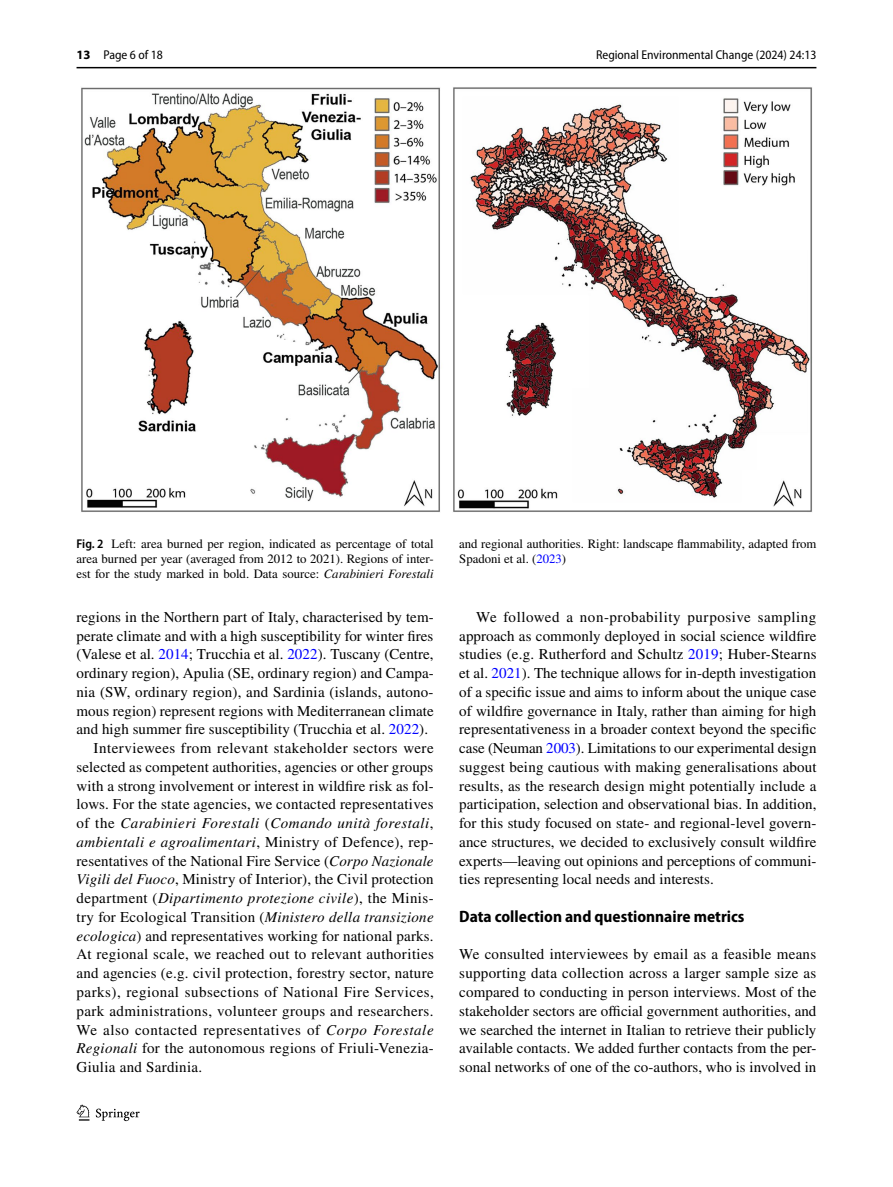
<style>
.page{position:relative;width:893px;height:1187px;background:#fff}
.page>*{position:absolute;margin:0;border:0;box-sizing:border-box;transform-origin:0 0}
.t1{font:700 semi-condensed 16.5px "Myriad Pro";color:#000}
.t2{font:15px/18.8px "STIX";letter-spacing:.01em;color:#000;text-align:justify}
.t3{font:italic 15px "STIX";letter-spacing:.025em;color:#000}
.t4{font:15px "STIX";letter-spacing:.035em;color:#000}
.t5{font:15px "STIX";letter-spacing:.03em;color:#000}
.t6{font:15px "STIX";letter-spacing:.04em;color:#000}
.t7{font:12.75px/15px "STIX";color:#000;text-align:justify}
.t8{font:semi-condensed 12.75px "Myriad Pro";color:#000}
.s1{font-weight:700;font-stretch:normal}
.s2{font-family:"Myriad Pro";font-weight:600;font-stretch:semi-condensed}
.s3{font-style:italic}
.s4{color:#00f}
.s5{font-style:normal}
</style>
<div class="page">
<hr style="left:77px;top:67px;width:739px;height:1px;background:#000">
<svg style="left:77px;top:1104px;width:12px;height:16px"></svg>
<svg style="left:96px;top:1108px;width:44px;height:12px"></svg>
<img style="left:81px;top:87px;width:731px;height:425px">
<p class="t8" style="left:77px;top:48px;width:88px"><span class="s1">13</span> Page 6 of 18</p>
<p class="t8" style="left:596px;top:48px;width:222px">Regional Environmental Change (2024) 24:13</p>
<p class="t7" style="left:77px;top:537px;width:359px"><span class="s2">Fig. 2</span> Left: area burned per region, indicated as percentage of total area burned per year (averaged from 2012 to 2021). Regions of inter&shy;est for the study marked in bold. Data source: <span class="s3">Carabinieri Forestali</span></p>
<p class="t7" style="left:459px;top:537px;width:359px">and regional authorities. Right: landscape flammability, adapted from<br>Spadoni et al. (<span class="s4">2023</span>)</p>
<p class="t2" style="left:77px;top:608px;width:359px">regions in the Northern part of Italy, characterised by tem-</p>
<p class="t2" style="left:77px;top:627px;width:358px">perate climate and with a high susceptibility for winter fires</p>
<p class="t2" style="left:77px;top:646px;width:359px">(Valese et al. <span class="s4">2014</span>; Trucchia et al. <span class="s4">2022</span>). Tuscany (Centre,</p>
<p class="t2" style="left:77px;top:664px;width:359px">ordinary region), Apulia (SE, ordinary region) and Campa-</p>
<p class="t2" style="left:77px;top:683px;width:359px">nia (SW, ordinary region), and Sardinia (islands, autono-</p>
<p class="t2" style="left:77px;top:702px;width:359px">mous region) represent regions with Mediterranean climate</p>
<p class="t2" style="left:77px;top:721px;width:353px">and high summer fire susceptibility (Trucchia et al. <span class="s4">2022</span>).</p>
<p class="t4" style="left:94px;top:737px;width:342px">Interviewees from relevant stakeholder sectors were</p>
<p class="t2" style="left:77px;top:758px;width:358px">selected as competent authorities, agencies or other groups</p>
<p class="t2" style="left:77px;top:777px;width:359px">with a strong involvement or interest in wildfire risk as fol-</p>
<p class="t2" style="left:77px;top:796px;width:358px">lows. For the state agencies, we contacted representatives</p>
<p class="t3" style="left:77px;top:812px;width:359px"><span class="s5">of the</span> Carabinieri Forestali <span class="s5">(</span>Comando unità forestali<span class="s5">,</span></p>
<p class="t3" style="left:77px;top:831px;width:359px">ambientali e agroalimentari<span class="s5">, Ministry of Defence), rep-</span></p>
<p class="t2" style="left:77px;top:852px;width:359px">resentatives of the National Fire Service (<span class="s3">Corpo Nazionale</span></p>
<p class="t2" style="left:77px;top:871px;width:359px"><span class="s3">Vigili del Fuoco</span>, Ministry of Interior), the Civil protection</p>
<p class="t3" style="left:77px;top:887px;width:359px"><span class="s5">department (</span>Dipartimento protezione civile<span class="s5">), the Minis-</span></p>
<p class="t2" style="left:77px;top:908px;width:359px">try for Ecological Transition (<span class="s3">Ministero della transizione</span></p>
<p class="t2" style="left:77px;top:927px;width:359px"><span class="s3">ecologica</span>) and representatives working for national parks.</p>
<p class="t2" style="left:77px;top:946px;width:359px">At regional scale, we reached out to relevant authorities</p>
<p class="t2" style="left:77px;top:964px;width:359px">and agencies (e.g. civil protection, forestry sector, nature</p>
<p class="t4" style="left:77px;top:981px;width:359px">parks), regional subsections of National Fire Services,</p>
<p class="t5" style="left:77px;top:1000px;width:359px">park administrations, volunteer groups and researchers.</p>
<p class="t6" style="left:77px;top:1019px;width:359px">We also contacted representatives of <span class="s3">Corpo Forestale</span></p>
<p class="t2" style="left:77px;top:1039px;width:359px"><span class="s3">Regionali</span> for the autonomous regions of Friuli-Venezia-</p>
<p class="t2" style="left:77px;top:1058px;width:127px">Giulia and Sardinia.</p>
<p class="t2" style="left:459px;top:608px;width:359px;text-indent:17px">We followed a non-probability purposive sampling approach as commonly deployed in social science wildfire studies (e.g. Rutherford and Schultz <span class="s4">2019</span>; Huber-Stearns et al. <span class="s4">2021</span>). The technique allows for in-depth investigation of a specific issue and aims to inform about the unique case of wildfire governance in Italy, rather than aiming for high representativeness in a broader context beyond the specific case (Neuman <span class="s4">2003</span>). Limitations to our experimental design suggest being cautious with making generalisations about results, as the research design might potentially include a participation, selection and observational bias. In addition, for this study focused on state- and regional-level govern&shy;ance structures, we decided to exclusively consult wildfire experts—leaving out opinions and perceptions of communi&shy;ties representing local needs and interests.</p>
<p class="t1" style="left:459px;top:907px;width:287px">Data collection and questionnaire metrics</p>
<p class="t2" style="left:459px;top:946px;width:359px">We consulted interviewees by email as a feasible means supporting data collection across a larger sample size as compared to conducting in person interviews. Most of the stakeholder sectors are official government authorities, and we searched the internet in Italian to retrieve their publicly available contacts. We added further contacts from the per&shy;sonal networks of one of the co-authors, who is involved in</p>
</div>
